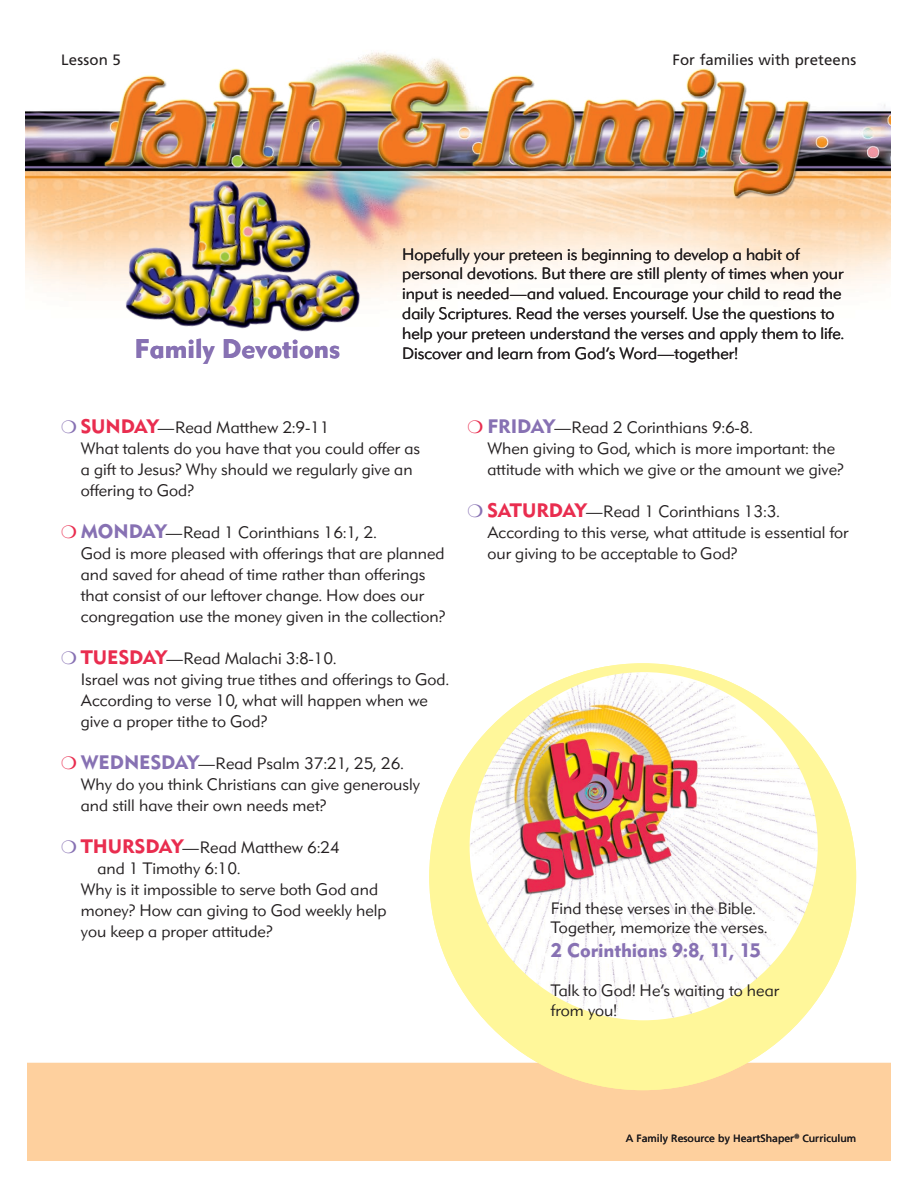
<style>
.page{position:relative;width:918px;height:1188px;background:#fff}
.page>*{position:absolute;margin:0;border:0;box-sizing:border-box;transform-origin:0 0}
.t1{font:700 27px "FH Sans";color:#8771b3}
.t2{font:700 19.5px "FH Sans";letter-spacing:-.005em;color:#8771b3}
.t3{font:300 16.5px/21px "FH Sans";color:#231f20}
.t4{font:15px "Frutiger";letter-spacing:.005em;color:#231f20}
.t5{font:10.5px "Frutiger";color:#231f20}
.s1{font-weight:700;font-size:19.5px;color:#e92d4f}
.s2{font-weight:700;font-size:19.5px;color:#8771b3}
</style>
<div class="page">
<img style="left:26px;top:104px;width:865px;height:190px">
<img style="left:114px;top:204px;width:268px;height:128px">
<div style="left:27px;top:1063px;width:864px;height:98px;background:#fed09e"></div>
<img style="left:73px;top:52px;width:772px;height:152px">
<div style="left:429px;top:663px;width:427px;height:427px;background:#fff79a;border-radius:50%"></div>
<img style="left:470px;top:672px;width:348px;height:348px;border-radius:174px">
<p class="t4" style="left:61px;top:51px;width:61px">Lesson 5</p>
<p class="t4" style="left:673px;top:51px;width:185px">For families with preteens</p>
<h1 class="t1" style="left:135px;top:332px;width:207px">Family Devotions</h1>
<p class="t3" style="left:402px;top:244px;width:443px;line-height:19.8px">Hopefully your preteen is beginning to develop a habit of personal devotions. But there are still plenty of times when your input is needed—and valued. Encourage your child to read the daily Scriptures. Read the verses yourself. Use the questions to help your preteen understand the verses and apply them to life.<br>Discover and learn from God’s Word—together!</p>
<p class="t3" style="left:81px;top:417px;width:341px"><span class="s1">SUNDAY</span>—Read Matthew 2:9-11<br>What talents do you have that you could offer as a gift to Jesus? Why should we regularly give an offering to God?</p>
<p class="t3" style="left:81px;top:522px;width:366px"><span class="s2">MONDAY</span>—Read 1 Corinthians 16:1, 2.<br>God is more pleased with offerings that are planned and saved for ahead of time rather than offerings that consist of our leftover change. How does our congregation use the money given in the collection?</p>
<p class="t3" style="left:81px;top:648px;width:370px"><span class="s1">TUESDAY</span>—Read Malachi 3:8-10.<br>Israel was not giving true tithes and offerings to God.<br>According to verse 10, what will happen when we give a proper tithe to God?</p>
<p class="t3" style="left:81px;top:753px;width:341px"><span class="s2">WEDNESDAY</span>—Read Psalm 37:21, 25, 26.<br>Why do you think Christians can give generously and still have their own needs met?</p>
<p class="t3" style="left:81px;top:837px;width:261px"><span class="s1">THURSDAY</span>—Read Matthew 6:24</p>
<p class="t3" style="left:97px;top:858px;width:145px">and 1 Timothy 6:10.</p>
<p class="t3" style="left:81px;top:879px;width:299px">Why is it impossible to serve both God and</p>
<p class="t3" style="left:81px;top:900px;width:307px">money? How can giving to God weekly help</p>
<p class="t3" style="left:81px;top:921px;width:193px">you keep a proper attitude?</p>
<p class="t3" style="left:487px;top:417px;width:358px"><span class="s2">FRIDAY</span>—Read 2 Corinthians 9:6-8.<br>When giving to God, which is more important: the attitude with which we give or the amount we give?</p>
<p class="t3" style="left:487px;top:501px;width:363px"><span class="s1">SATURDAY</span>—Read 1 Corinthians 13:3.<br>According to this verse, what attitude is essential for our giving to be acceptable to God?</p>
<p class="t3" style="left:551px;top:898px;width:218px;line-height:19.8px">Find these verses in the Bible.<br>Together, memorize the verses.</p>
<p class="t2" style="left:551px;top:938px;width:212px">2 Corinthians 9:8, 11, 15</p>
<p class="t3" style="left:551px;top:981px;width:230px;line-height:19.8px">Talk to God! He’s waiting to hear from you!</p>
<p class="t5" style="left:626px;top:1132px;width:232px">A Family Resource by HeartShaper<sup>®</sup> Curriculum</p>
</div>
